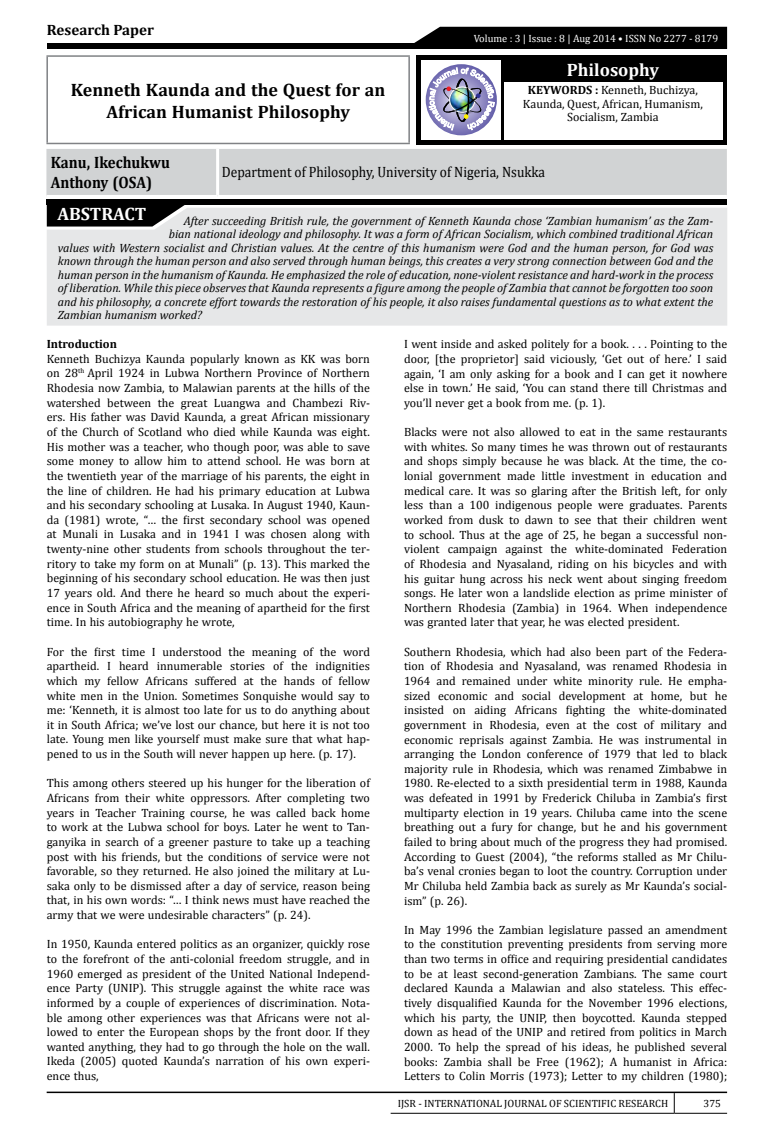
<style>
.page{position:relative;width:774px;height:1136px;background:#fff}
.page>*{position:absolute;margin:0;border:0;box-sizing:border-box;transform-origin:0 0}
.t1{font:700 18px/21.6px "Cambria";color:#000;text-align:center}
.t2{font:700 18px "Cambria";color:#fff}
.t3{font:700 16.5px/19.8px "Cambria";color:#000;scale:.9 1}
.t4{font:15px "Cambria";color:#000;scale:.9 1}
.t5{font:700 15px "Cambria";color:#000}
.t6{font:12px/14.7px "Cambria";color:#000;text-align:justify}
.t7{font:italic 12px "Cambria";color:#000}
.t8{font:700 12px "Cambria";color:#000}
.t9{font:10.5px "Cambria";color:#000}
.t10{font:10.5px "Cambria";color:#fff}
.s1{font-weight:700}
</style>
<div class="page">
<hr style="left:47px;top:1091px;width:680px;height:1px;background:#000">
<svg style="left:674px;top:1092px;width:1px;height:20px"></svg>
<hr style="left:391px;top:1112px;width:283px;height:1px;background:#000">
<hr style="left:674px;top:1112px;width:53px;height:1px;background:#000">
<div style="left:47px;top:43px;width:680px;height:6px;background:#000"></div>
<div style="left:414px;top:27px;width:313px;height:16px;background:#000"></div>
<div style="left:416px;top:55px;width:311px;height:90px;background:#000"></div>
<div style="left:421px;top:60px;width:80px;height:79px;background:#fff"></div>
<svg style="left:426px;top:64px;width:71px;height:71px"></svg>
<img style="left:429px;top:68px;width:65px;height:62px">
<div style="left:504px;top:82px;width:219px;height:57px;background:#fff"></div>
<div style="left:46px;top:149px;width:681px;height:46px;background:#d1d3d4"></div>
<hr style="left:216px;top:149px;width:3px;height:46px;background:#fff">
<hr style="left:46px;top:55px;width:364px;height:2px;background:#808285">
<hr style="left:46px;top:57px;width:2px;height:86px;background:#808285">
<hr style="left:408px;top:57px;width:2px;height:86px;background:#808285">
<hr style="left:46px;top:143px;width:364px;height:1px;background:#808285">
<svg style="left:47px;top:205px;width:138px;height:3px"></svg>
<div style="left:47px;top:208px;width:680px;height:117px;background:#e6e7e8"></div>
<div style="left:47px;top:199px;width:680px;height:6px;background:#000"></div>
<p class="t5" style="left:47px;top:20px;width:109px">Research Paper</p>
<p class="t10" style="left:474px;top:32px;width:246px">Volume : 3 | Issue : 8 | Aug 2014 • ISSN No 2277 - 8179</p>
<h1 class="t2" style="left:567px;top:57px;width:94px">Philosophy</h1>
<h1 class="t1" style="left:71px;top:78px;width:316px">Kenneth Kaunda and the Quest for an<br>African Humanist Philosophy</h1>
<p class="t6" style="left:523px;top:83px;width:181px;line-height:13.5px;text-align:center"><span class="s1">KEYWORDS :</span> Kenneth, Buchizya,<br>Kaunda, Quest, African, Humanism,<br>Socialism, Zambia</p>
<h2 class="t3" style="left:51px;top:152px;width:134px">Kanu, Ikechukwu<br>Anthony (OSA)</h2>
<p class="t4" style="left:222px;top:163px;width:361px">Department of Philosophy, University of Nigeria, Nsukka</p>
<h1 class="t2" style="left:57px;top:201px;width:91px">ABSTRACT</h1>
<p class="t7" style="left:184px;top:212px;width:531px">After succeeding British rule, the government of Kenneth Kaunda chose ‘Zambian humanism’ as the Zam-</p>
<p class="t7" style="left:169px;top:226px;width:546px">bian national ideology and philosophy. It was a form of African Socialism, which combined traditional African</p>
<p class="t7" style="left:58px;top:239px;width:657px">values with Western socialist and Christian values. At the centre of this humanism were God and the human person, for God was</p>
<p class="t7" style="left:58px;top:253px;width:657px">known through the human person and also served through human beings, this creates a very strong connection between God and the</p>
<p class="t7" style="left:58px;top:266px;width:657px">human person in the humanism of Kaunda. He emphasized the role of education, none-violent resistance and hard-work in the process</p>
<p class="t7" style="left:58px;top:280px;width:657px">of liberation. While this piece observes that Kaunda represents a figure among the people of Zambia that cannot be forgotten too soon</p>
<p class="t7" style="left:58px;top:293px;width:657px">and his philosophy, a concrete effort towards the restoration of his people, it also raises fundamental questions as to what extent the</p>
<p class="t7" style="left:58px;top:307px;width:146px">Zambian humanism worked?</p>
<p class="t8" style="left:47px;top:335px;width:72px">Introduction</p>
<p class="t6" style="left:47px;top:351px;width:325px">Kenneth Buchizya Kaunda popularly known as KK was born on 28<sup>th</sup> April 1924 in Lubwa Northern Province of Northern Rhodesia now Zambia, to Malawian parents at the hills of the watershed between the great Luangwa and Chambezi Riv&shy;ers. His father was David Kaunda, a great African missionary of the Church of Scotland who died while Kaunda was eight.<br>His mother was a teacher, who though poor, was able to save some money to allow him to attend school. He was born at the twentieth year of the marriage of his parents, the eight in the line of children. He had his primary education at Lubwa and his secondary schooling at Lusaka. In August 1940, Kaun&shy;da (1981) wrote, “… the first secondary school was opened at Munali in Lusaka and in 1941 I was chosen along with twenty-nine other students from schools throughout the ter&shy;ritory to take my form on at Munali” (p. 13). This marked the beginning of his secondary school education. He was then just 17 years old. And there he heard so much about the experi&shy;ence in South Africa and the meaning of apartheid for the first time. In his autobiography he wrote,</p>
<p class="t6" style="left:47px;top:644px;width:325px">For the first time I understood the meaning of the word apartheid. I heard innumerable stories of the indignities which my fellow Africans suffered at the hands of fellow white men in the Union. Sometimes Sonquishe would say to me: ‘Kenneth, it is almost too late for us to do anything about it in South Africa; we’ve lost our chance, but here it is not too late. Young men like yourself must make sure that what hap&shy;pened to us in the South will never happen up here. (p. 17).</p>
<p class="t6" style="left:47px;top:775px;width:325px">This among others steered up his hunger for the liberation of Africans from their white oppressors. After completing two years in Teacher Training course, he was called back home to work at the Lubwa school for boys. Later he went to Tan&shy;ganyika in search of a greener pasture to take up a teaching post with his friends, but the conditions of service were not favorable, so they returned. He also joined the military at Lu&shy;saka only to be dismissed after a day of service, reason being that, in his own words: “… I think news must have reached the army that we were undesirable characters” (p. 24).</p>
<p class="t6" style="left:47px;top:936px;width:325px">In 1950, Kaunda entered politics as an organizer, quickly rose to the forefront of the anti-colonial freedom struggle, and in 1960 emerged as president of the United National Independ&shy;ence Party (UNIP). This struggle against the white race was informed by a couple of experiences of discrimination. Nota&shy;ble among other experiences was that Africans were not al&shy;lowed to enter the European shops by the front door. If they wanted anything, they had to go through the hole on the wall.<br>Ikeda (2005) quoted Kaunda’s narration of his own experi&shy;ence thus,</p>
<p class="t6" style="left:404px;top:337px;width:325px">I went inside and asked politely for a book. . . . Pointing to the door, [the proprietor] said viciously, ‘Get out of here.’ I said again, ‘I am only asking for a book and I can get it nowhere else in town.’ He said, ‘You can stand there till Christmas and you’ll never get a book from me. (p. 1).</p>
<p class="t6" style="left:404px;top:424px;width:325px">Blacks were not also allowed to eat in the same restaurants with whites. So many times he was thrown out of restaurants and shops simply because he was black. At the time, the co&shy;lonial government made little investment in education and medical care. It was so glaring after the British left, for only less than a 100 indigenous people were graduates. Parents worked from dusk to dawn to see that their children went to school. Thus at the age of 25, he began a successful non&shy;violent campaign against the white-dominated Federation of Rhodesia and Nyasaland, riding on his bicycles and with his guitar hung across his neck went about singing freedom songs. He later won a landslide election as prime minister of Northern Rhodesia (Zambia) in 1964. When independence was granted later that year, he was elected president.</p>
<p class="t6" style="left:404px;top:644px;width:325px">Southern Rhodesia, which had also been part of the Federa&shy;tion of Rhodesia and Nyasaland, was renamed Rhodesia in 1964 and remained under white minority rule. He empha&shy;sized economic and social development at home, but he insisted on aiding Africans fighting the white-dominated government in Rhodesia, even at the cost of military and economic reprisals against Zambia. He was instrumental in arranging the London conference of 1979 that led to black majority rule in Rhodesia, which was renamed Zimbabwe in 1980. Re-elected to a sixth presidential term in 1988, Kaunda was defeated in 1991 by Frederick Chiluba in Zambia’s first multiparty election in 19 years. Chiluba came into the scene breathing out a fury for change, but he and his government failed to bring about much of the progress they had promised.<br>According to Guest (2004), “the reforms stalled as Mr Chilu&shy;ba’s venal cronies began to loot the country. Corruption under Mr Chiluba held Zambia back as surely as Mr Kaunda’s social&shy;ism” (p. 26).</p>
<p class="t6" style="left:404px;top:922px;width:325px">In May 1996 the Zambian legislature passed an amendment to the constitution preventing presidents from serving more than two terms in office and requiring presidential candidates to be at least second-generation Zambians. The same court declared Kaunda a Malawian and also stateless. This effec&shy;tively disqualified Kaunda for the November 1996 elections, which his party, the UNIP, then boycotted. Kaunda stepped down as head of the UNIP and retired from politics in March 2000. To help the spread of his ideas, he published several books: Zambia shall be Free (1962); A humanist in Africa:<br>Letters to Colin Morris (1973); Letter to my children (1980);</p>
<p class="t9" style="left:398px;top:1097px;width:272px">IJSR - INTERNATIONAL JOURNAL OF SCIENTIFIC RESEARCH</p>
<p class="t9" style="left:704px;top:1097px;width:19px">375</p>
</div>
